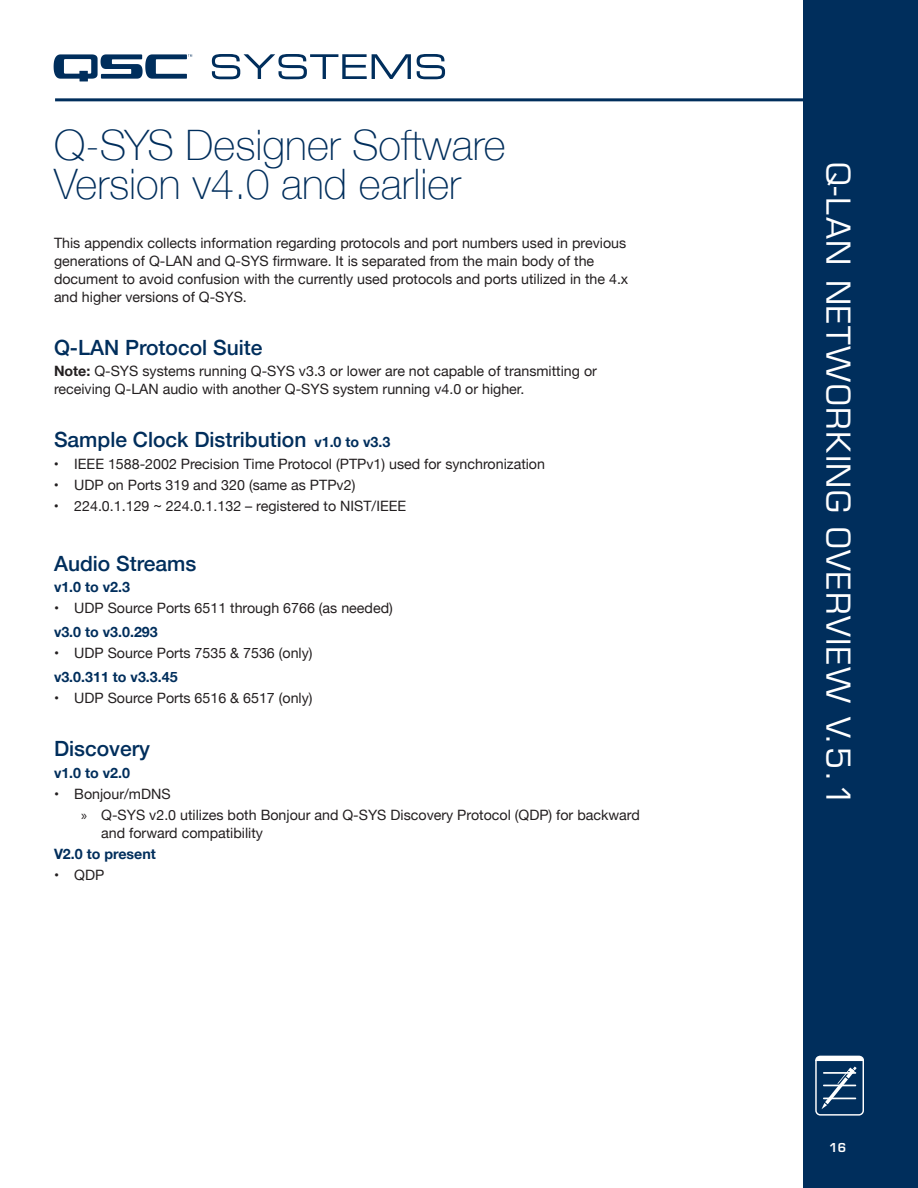
<style>
.page{position:relative;width:918px;height:1188px;background:#fff}
.page>*{position:absolute;margin:0;border:0;box-sizing:border-box;transform-origin:0 0}
.t1{font:100 42px "Helvetica Neue";color:#002e5c}
.t2{font:32.1px "Eurostile";letter-spacing:.05em;color:#fff}
.t3{font:500 21px "Helvetica Neue";color:#002e5c}
.t4{font:14.25px/18px "Helvetica Neue";color:#231f20}
.t5{font:700 14.25px "Helvetica Neue";color:#002e5c}
.t6{font:600 12px "Eurostile";color:#fff}
.s1{font-weight:700}
.s2{font-weight:700;font-size:14.25px}
.s3{font-family:"Myriad Pro"}
</style>
<div class="page">
<hr style="left:55px;top:98px;width:809px;height:3px;background:#002e5c">
<div style="left:803px;top:0;width:115px;height:1188px;background:#002e5c"></div>
<svg style="left:815px;top:1056px;width:49px;height:60px"></svg>
<svg style="left:212px;top:54px;width:199px;height:25px"></svg>
<svg style="left:417px;top:54px;width:28px;height:25px"></svg>
<svg style="left:54px;top:54px;width:138px;height:28px"></svg>
<h1 class="t1" style="left:54px;top:113px;width:453px">Q-SYS Designer Software</h1>
<h1 class="t1" style="left:54px;top:152px;width:408px">Version v4.0 and earlier</h1>
<p class="t4" style="left:54px;top:235px;width:576px">This appendix collects information regarding protocols and port numbers used in previous generations of Q-LAN and Q-SYS firmware. It is separated from the main body of the document to avoid confusion with the currently used protocols and ports utilized in the 4.x and higher versions of Q-SYS.</p>
<h3 class="t3" style="left:54px;top:330px;width:210px">Q-LAN Protocol Suite</h3>
<p class="t4" style="left:54px;top:363px;width:544px"><span class="s1">Note:</span> Q-SYS systems running Q-SYS v3.3 or lower are not capable of transmitting or receiving Q-LAN audio with another Q-SYS system running v4.0 or higher.</p>
<h3 class="t3" style="left:54px;top:422px;width:338px">Sample Clock Distribution <span class="s2">v1.0 to v3.3</span></h3>
<p class="t4" style="left:54px;top:455px;width:493px">• IEEE 1588-2002 Precision Time Protocol (PTPv1) used for synchronization</p>
<p class="t4" style="left:54px;top:476px;width:303px">• UDP on Ports 319 and 320 (same as PTPv2)</p>
<p class="t4" style="left:54px;top:497px;width:354px">• 224.0.1.129 ~ 224.0.1.132 – registered to NIST/IEEE</p>
<h3 class="t3" style="left:54px;top:546px;width:144px">Audio Streams</h3>
<p class="t5" style="left:54px;top:576px;width:78px">v1.0 to v2.3</p>
<p class="t4" style="left:54px;top:600px;width:340px">• UDP Source Ports 6511 through 6766 (as needed)</p>
<p class="t5" style="left:54px;top:621px;width:105px">v3.0 to v3.0.293</p>
<p class="t4" style="left:54px;top:645px;width:260px">• UDP Source Ports 7535 &amp; 7536 (only)</p>
<p class="t5" style="left:54px;top:666px;width:125px">v3.0.311 to v3.3.45</p>
<p class="t4" style="left:54px;top:690px;width:260px">• UDP Source Ports 6516 &amp; 6517 (only)</p>
<h3 class="t3" style="left:54px;top:731px;width:98px">Discovery</h3>
<p class="t5" style="left:54px;top:761px;width:78px">v1.0 to v2.0</p>
<p class="t4" style="left:81px;top:784px;width:560px;line-height:21px;text-indent:-27px">• Bonjour/mDNS<br><span class="s3">»</span> Q-SYS v2.0 utilizes both Bonjour and Q-SYS Discovery Protocol (QDP) for backward</p>
<p class="t4" style="left:101px;top:824px;width:163px">and forward compatibility</p>
<p class="t5" style="left:54px;top:843px;width:103px">V2.0 to present</p>
<p class="t4" style="left:54px;top:867px;width:52px">• QDP</p>
<h2 class="t2" style="left:858px;top:162px;width:645px;rotate:90deg">Q-LAN NETWORKING OVERVIEW V.5.1</h2>
<p class="t6" style="left:829px;top:1140px;width:18px">16</p>
</div>
